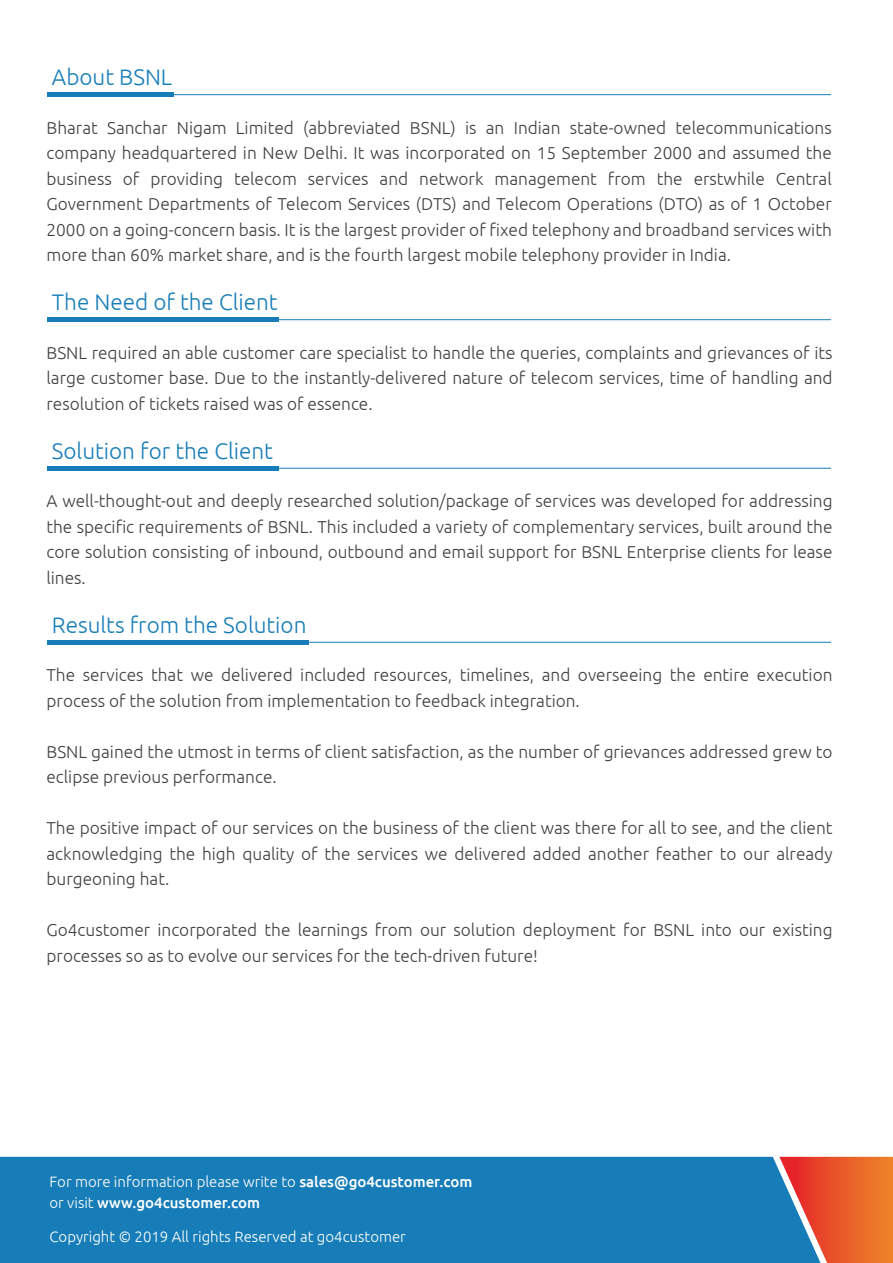
<style>
.page{position:relative;width:893px;height:1263px;background:#fff}
.page>*{position:absolute;margin:0;border:0;box-sizing:border-box;transform-origin:0 0}
.t1{font:300 22.5px "Ubuntu";color:#177db8}
.t2{font:300 17.25px/25.5px "Ubuntu";color:#414042;text-align:justify}
.t3{font:500 15px/21px "Ubuntu";color:#fff}
.t4{font:300 15px "Ubuntu";color:#fff}
.s1{font-weight:300}
</style>
<div class="page">
<svg style="left:820px;top:1157px;width:73px;height:106px;background:#ea672a"></svg>
<div style="left:0;top:1157px;width:820px;height:106px;background:#177db8"></div>
<hr style="left:47px;top:93px;width:127px;height:4px;background:#177db8">
<hr style="left:48px;top:94px;width:783px;height:1px;background:#177db8">
<hr style="left:47px;top:318px;width:232px;height:4px;background:#177db8">
<hr style="left:48px;top:319px;width:783px;height:1px;background:#177db8">
<hr style="left:47px;top:466px;width:232px;height:4px;background:#177db8">
<hr style="left:48px;top:468px;width:783px;height:1px;background:#177db8">
<hr style="left:47px;top:640px;width:262px;height:4px;background:#177db8">
<hr style="left:48px;top:642px;width:783px;height:1px;background:#177db8">
<h1 class="t1" style="left:52px;top:64px;width:122px">About BSNL</h1>
<p class="t2" style="left:46px;top:114px;width:787px">Bharat Sanchar Nigam Limited (abbreviated BSNL) is an Indian state-owned telecommunications company headquartered in New Delhi. It was incorporated on 15 September 2000 and assumed the business of providing telecom services and network management from the erstwhile Central Government Departments of Telecom Services (DTS) and Telecom Operations (DTO) as of 1 October 2000 on a going-concern basis. It is the largest provider of fixed telephony and broadband services with more than 60% market share, and is the fourth largest mobile telephony provider in India.</p>
<h1 class="t1" style="left:52px;top:289px;width:227px">The Need of the Client</h1>
<p class="t2" style="left:46px;top:339px;width:788px">BSNL required an able customer care specialist to handle the queries, complaints and grievances of its large customer base. Due to the instantly-delivered nature of telecom services, time of handling and resolution of tickets raised was of essence.</p>
<h1 class="t1" style="left:52px;top:437px;width:223px">Solution for the Client</h1>
<p class="t2" style="left:46px;top:488px;width:788px">A well-thought-out and deeply researched solution/package of services was developed for addressing the specific requirements of BSNL. This included a variety of complementary services, built around the core solution consisting of inbound, outbound and email support for BSNL Enterprise clients for lease lines.</p>
<h1 class="t1" style="left:52px;top:611px;width:256px">Results from the Solution</h1>
<p class="t2" style="left:46px;top:662px;width:788px">The services that we delivered included resources, timelines, and overseeing the entire execution process of the solution from implementation to feedback integration.</p>
<p class="t2" style="left:46px;top:738px;width:788px">BSNL gained the utmost in terms of client satisfaction, as the number of grievances addressed grew to eclipse previous performance.</p>
<p class="t2" style="left:46px;top:815px;width:787px">The positive impact of our services on the business of the client was there for all to see, and the client acknowledging the high quality of the services we delivered added another feather to our already burgeoning hat.</p>
<p class="t2" style="left:46px;top:917px;width:788px">Go4customer incorporated the learnings from our solution deployment for BSNL into our existing processes so as to evolve our services for the tech-driven future!</p>
<p class="t3" style="left:50px;top:1170px;width:424px"><span class="s1">For more information please write to</span> sales@go4customer.com <span class="s1">or visit</span> www.go4customer.com</p>
<p class="t4" style="left:50px;top:1227px;width:358px">Copyright © 2019 All rights Reserved at go4customer</p>
</div>
